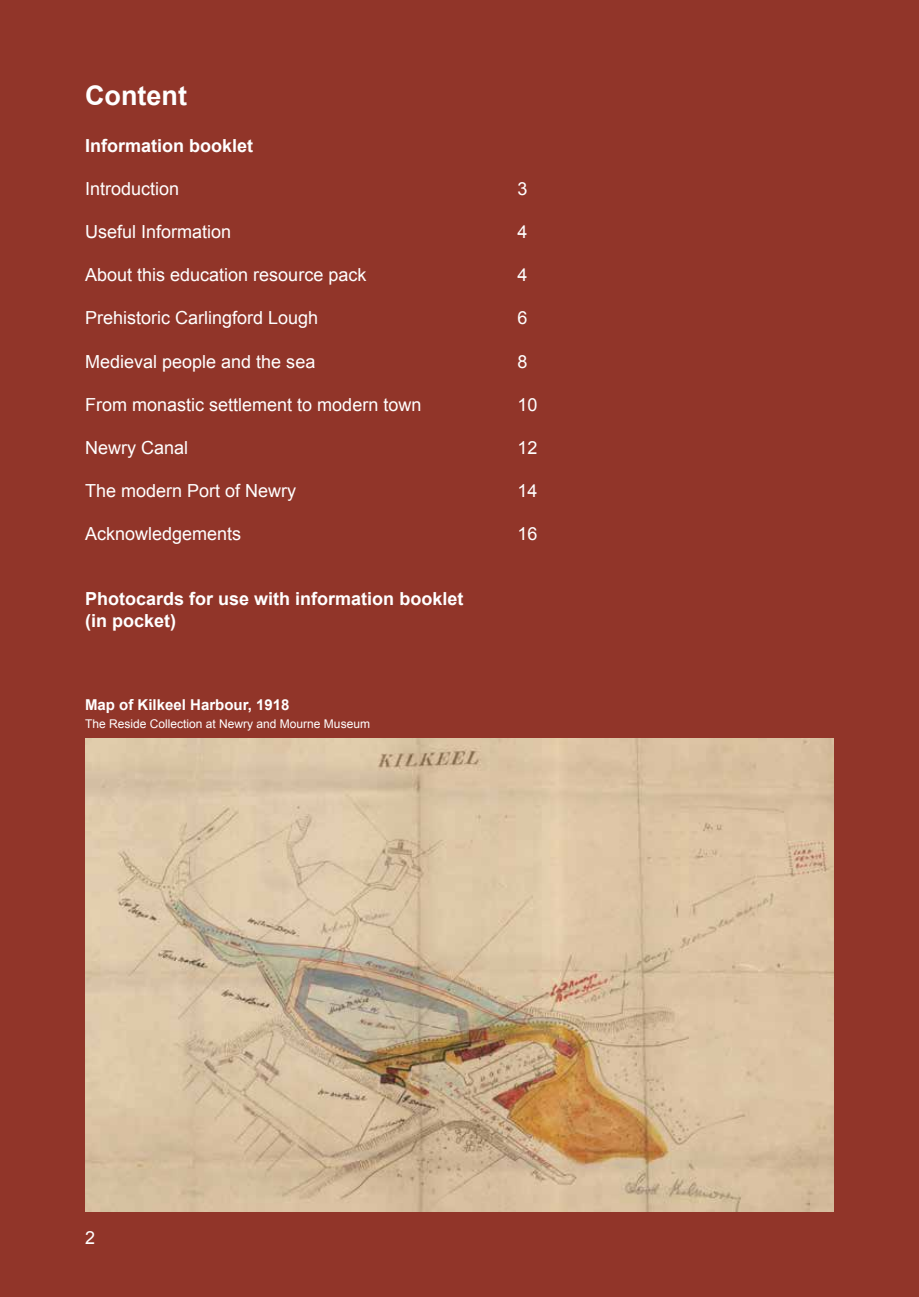
<style>
.page{position:relative;width:919px;height:1297px;background:#fff}
.page>*{position:absolute;margin:0;border:0;box-sizing:border-box;transform-origin:0 0}
.t1{font:700 27px "Arial";color:#fff}
.t2{font:18px "Arial";color:#fff}
.t3{font:700 18px/21.6px "Arial";color:#fff}
.t4{font:700 15px "Arial";color:#fff}
.t5{font:12px "Arial";color:#fff}
</style>
<div class="page">
<div style="left:0;top:0;width:918px;height:1297px;background:#913529"></div>
<img style="left:85px;top:738px;width:748px;height:474px">
<h1 class="t1" style="left:85px;top:77px;width:103px">Content</h1>
<p class="t3" style="left:85px;top:135px;width:170px">Information booklet</p>
<p class="t2" style="left:85px;top:177px;width:96px">Introduction</p>
<p class="t2" style="left:517px;top:177px;width:12px">3</p>
<p class="t2" style="left:85px;top:220px;width:148px">Useful Information</p>
<p class="t2" style="left:517px;top:220px;width:12px">4</p>
<p class="t2" style="left:85px;top:263px;width:283px">About this education resource pack</p>
<p class="t2" style="left:517px;top:263px;width:12px">4</p>
<p class="t2" style="left:85px;top:306px;width:235px">Prehistoric Carlingford Lough</p>
<p class="t2" style="left:517px;top:306px;width:12px">6</p>
<p class="t2" style="left:85px;top:349px;width:232px">Medieval people and the sea</p>
<p class="t2" style="left:517px;top:349px;width:12px">8</p>
<p class="t2" style="left:85px;top:393px;width:338px">From monastic settlement to modern town</p>
<p class="t2" style="left:517px;top:393px;width:22px">10</p>
<p class="t2" style="left:85px;top:436px;width:105px">Newry Canal</p>
<p class="t2" style="left:517px;top:436px;width:22px">12</p>
<p class="t2" style="left:85px;top:479px;width:213px">The modern Port of Newry</p>
<p class="t2" style="left:517px;top:479px;width:22px">14</p>
<p class="t2" style="left:85px;top:522px;width:158px">Acknowledgements</p>
<p class="t2" style="left:517px;top:522px;width:22px">16</p>
<p class="t3" style="left:85px;top:589px;width:380px">Photocards for use with information booklet (in pocket)</p>
<p class="t4" style="left:85px;top:694px;width:206px">Map of Kilkeel Harbour, 1918</p>
<p class="t5" style="left:85px;top:715px;width:286px">The Reside Collection at Newry and Mourne Museum</p>
<p class="t2" style="left:85px;top:1226px;width:12px">2</p>
</div>
